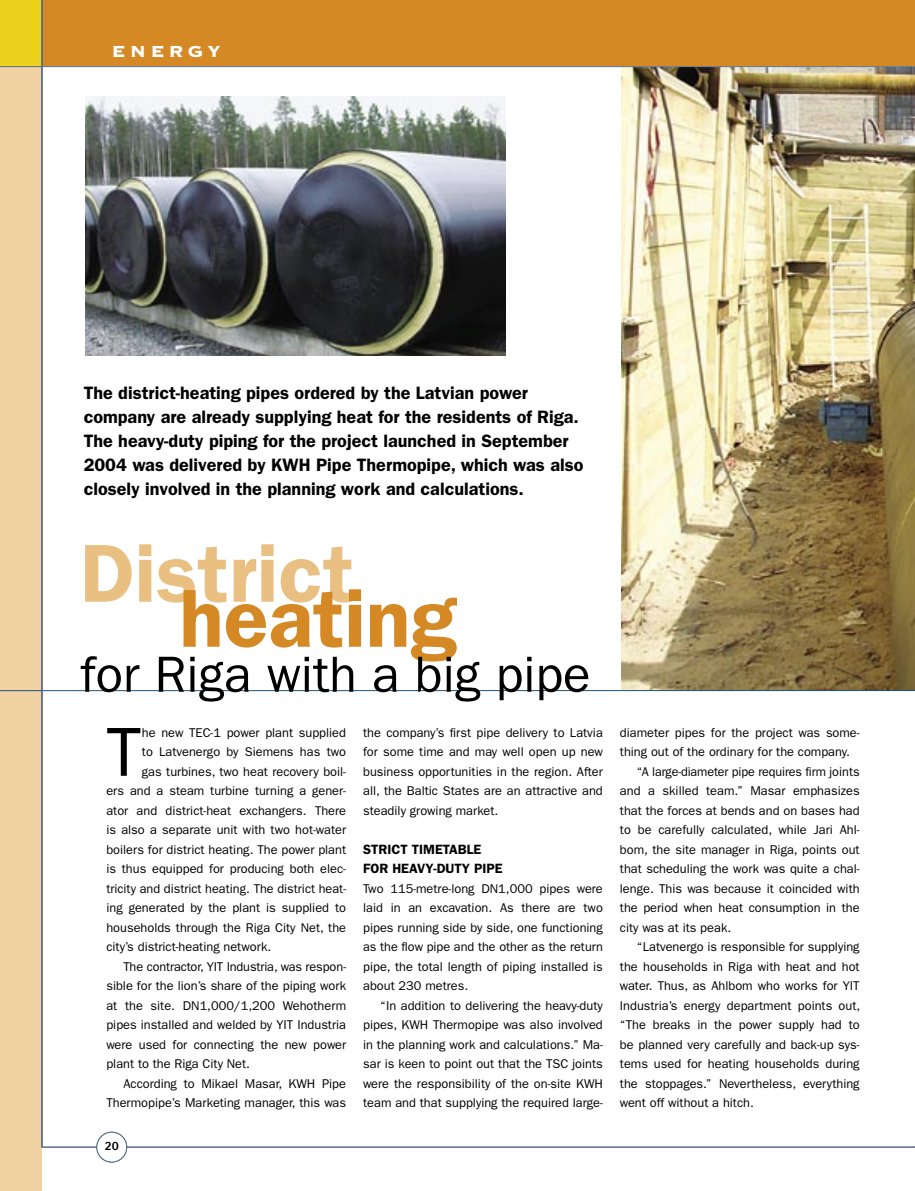
<style>
.page{position:relative;width:915px;height:1191px;background:#fff}
.page>*{position:absolute;margin:0;border:0;box-sizing:border-box;transform-origin:0 0}
.t1{font:600 82.5px "Franklin Gothic";color:#e9c082}
.t2{font:600 82.5px "Franklin Gothic";color:#d48925}
.t3{font:69.6px "Franklin Gothic";color:#000}
.t4{font:51px "Franklin Gothic";color:#000}
.t5{font:21px "Copperplate Thirty Three BC";letter-spacing:.2em;color:#fff}
.t6{font:600 18px/24px "Franklin Gothic";color:#000}
.t7{font:600 13.5px/19.5px "Franklin Gothic";color:#000}
.t8{font:12.75px/19.5px "Franklin Gothic";color:#000;text-align:justify}
.t9{font:800 12.75px "Rotis Sans Serif";color:#000}
</style>
<div class="page">
<img style="left:85px;top:96px;width:420px;height:260px">
<img style="left:621px;top:68px;width:293px;height:622px">
<div style="left:0;top:0;width:42px;height:1191px;background:#f0d1a1"></div>
<div style="left:42px;top:0;width:872px;height:66px;background:#d48925"></div>
<div style="left:0;top:0;width:42px;height:66px;background:#ecd21c"></div>
<hr style="left:42px;top:1146px;width:872px;height:1px;background:#566b87">
<div style="left:97px;top:1132px;width:30px;height:30px;background:#fff;border-radius:50%"></div>
<div style="left:96px;top:1131px;width:31px;height:31px;border:1px solid #566b87;border-radius:50%"></div>
<hr style="left:0;top:690px;width:914px;height:1px;background:#215379">
<hr style="left:0;top:66px;width:914px;height:1px;background:#566b87">
<hr style="left:42px;top:0;width:1px;height:1147px;background:#566b87">
<h3 class="t5" style="left:111px;top:41px;width:111px">ENERGY</h3>
<p class="t6" style="left:84px;top:381px;width:501px">The district-heating pipes ordered by the Latvian power company are already supplying heat for the residents of Riga.<br>The heavy-duty piping for the project launched in September 2004 was delivered by KWH Pipe Thermopipe, which was also closely involved in the planning work and calculations.</p>
<h1 class="t1" style="left:80px;top:524px;width:275px">District</h1>
<h1 class="t2" style="left:179px;top:569px;width:279px">heating</h1>
<h3 class="t4" style="left:80px;top:645px;width:511px">for Riga with a big pipe</h3>
<h2 class="t3" style="left:106px;top:712px;width:36px">T</h2>
<p class="t8" style="left:142px;top:723px;width:205px">he new TEC-1 power plant supplied</p>
<p class="t8" style="left:142px;top:742px;width:206px">to Latvenergo by Siemens has two</p>
<p class="t8" style="left:142px;top:762px;width:206px">gas turbines, two heat recovery boil-</p>
<p class="t8" style="left:106px;top:781px;width:241px">ers and a steam turbine turning a gener-</p>
<p class="t8" style="left:106px;top:801px;width:241px">ator and district-heat exchangers. There</p>
<p class="t8" style="left:106px;top:820px;width:241px">is also a separate unit with two hot-water</p>
<p class="t8" style="left:106px;top:840px;width:241px">boilers for district heating. The power plant</p>
<p class="t8" style="left:106px;top:859px;width:241px">is thus equipped for producing both elec-</p>
<p class="t8" style="left:106px;top:879px;width:241px">tricity and district heating. The district heat-</p>
<p class="t8" style="left:106px;top:898px;width:241px">ing generated by the plant is supplied to</p>
<p class="t8" style="left:106px;top:918px;width:241px">households through the Riga City Net, the</p>
<p class="t8" style="left:106px;top:937px;width:166px">city’s district-heating network.</p>
<p class="t8" style="left:123px;top:957px;width:224px">The contractor, YIT Industria, was respon-</p>
<p class="t8" style="left:106px;top:976px;width:241px">sible for the lion’s share of the piping work</p>
<p class="t8" style="left:106px;top:996px;width:241px">at the site. DN1,000/1,200 Wehotherm</p>
<p class="t8" style="left:106px;top:1015px;width:241px">pipes installed and welded by YIT Industria</p>
<p class="t8" style="left:106px;top:1035px;width:241px">were used for connecting the new power</p>
<p class="t8" style="left:106px;top:1054px;width:145px">plant to the Riga City Net.</p>
<p class="t8" style="left:123px;top:1074px;width:224px">According to Mikael Masar, KWH Pipe</p>
<p class="t8" style="left:106px;top:1093px;width:241px">Thermopipe’s Marketing manager, this was</p>
<p class="t9" style="left:105px;top:1138px;width:16px">20</p>
<p class="t8" style="left:363px;top:723px;width:241px">the company’s first pipe delivery to Latvia for some time and may well open up new business opportunities in the region. After all, the Baltic States are an attractive and steadily growing market.</p>
<p class="t7" style="left:363px;top:839px;width:141px">STRICT TIMETABLE<br>FOR HEAVY-DUTY PIPE</p>
<p class="t8" style="left:363px;top:879px;width:241px">Two 115-metre-long DN1,000 pipes were laid in an excavation. As there are two pipes running side by side, one functioning as the flow pipe and the other as the return pipe, the total length of piping installed is about 230 metres.</p>
<p class="t8" style="left:363px;top:996px;width:241px;text-indent:17px">“In addition to delivering the heavy-duty pipes, KWH Thermopipe was also involved in the planning work and calculations.” Ma&shy;sar is keen to point out that the TSC joints were the responsibility of the on-site KWH team and that supplying the required large-</p>
<p class="t8" style="left:619px;top:723px;width:241px">diameter pipes for the project was some-</p>
<p class="t8" style="left:619px;top:742px;width:231px">thing out of the ordinary for the company.</p>
<p class="t8" style="left:636px;top:762px;width:224px">“A large-diameter pipe requires firm joints</p>
<p class="t8" style="left:619px;top:781px;width:241px">and a skilled team.” Masar emphasizes</p>
<p class="t8" style="left:619px;top:801px;width:241px">that the forces at bends and on bases had</p>
<p class="t8" style="left:619px;top:820px;width:241px">to be carefully calculated, while Jari Ahl-</p>
<p class="t8" style="left:619px;top:840px;width:241px">bom, the site manager in Riga, points out</p>
<p class="t8" style="left:619px;top:859px;width:241px">that scheduling the work was quite a chal-</p>
<p class="t8" style="left:619px;top:879px;width:241px">lenge. This was because it coincided with</p>
<p class="t8" style="left:619px;top:898px;width:241px">the period when heat consumption in the</p>
<p class="t8" style="left:619px;top:918px;width:113px">city was at its peak.</p>
<p class="t8" style="left:636px;top:937px;width:224px">“Latvenergo is responsible for supplying</p>
<p class="t8" style="left:619px;top:957px;width:241px">the households in Riga with heat and hot</p>
<p class="t8" style="left:619px;top:976px;width:241px">water. Thus, as Ahlbom who works for YIT</p>
<p class="t8" style="left:619px;top:996px;width:242px">Industria’s energy department points out,</p>
<p class="t8" style="left:619px;top:1015px;width:241px">“The breaks in the power supply had to</p>
<p class="t8" style="left:619px;top:1035px;width:241px">be planned very carefully and back-up sys-</p>
<p class="t8" style="left:619px;top:1054px;width:241px">tems used for heating households during</p>
<p class="t8" style="left:619px;top:1074px;width:241px">the stoppages.” Nevertheless, everything</p>
<p class="t8" style="left:619px;top:1093px;width:135px">went off without a hitch.</p>
</div>
